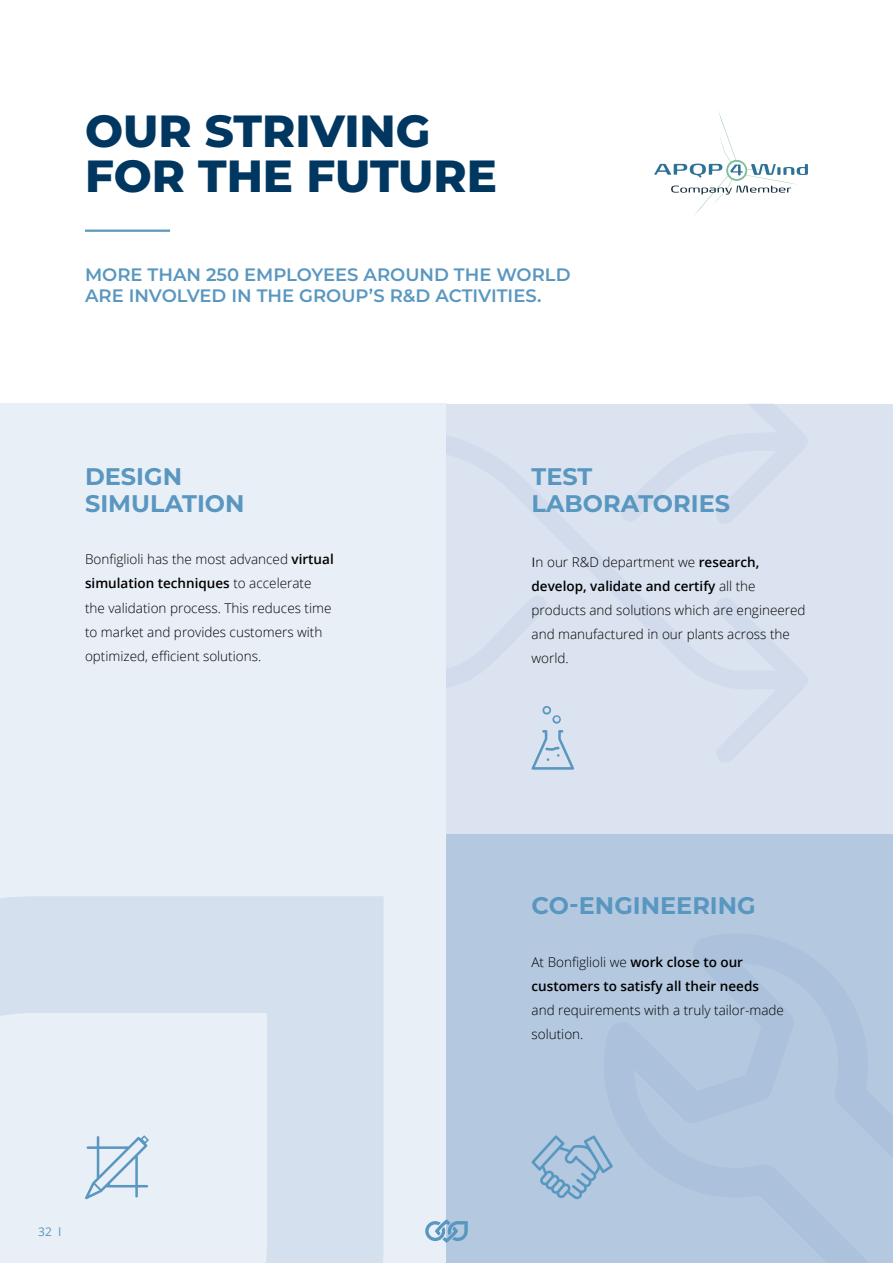
<style>
.page{position:relative;width:893px;height:1263px;background:#fff}
.page>*{position:absolute;margin:0;border:0;box-sizing:border-box;transform-origin:0 0}
.t1{font:800 45px/45px "Montserrat";color:#003761}
.t2{font:700 24px/27px "Montserrat";color:#5997c0}
.t3{font:600 18px/21px "Montserrat";color:#5997c0}
.t4{font:300 13.5px/24px "Open Sans";color:#000}
.t5{font:600 13.5px/24px "Open Sans";color:#000}
.t6{font:12px "Open Sans";color:#5997c0}
.s1{font-weight:600}
.s2{font-family:"Montserrat";font-weight:400}
.s3{font-weight:300}
</style>
<div class="page">
<div style="left:0;top:404px;width:446px;height:859px;background:#e9eff6"></div>
<svg style="left:0;top:896px;width:384px;height:367px;fill:#d4e0ed"></svg>
<div style="left:446px;top:833px;width:447px;height:430px;background:#b4c9e0"></div>
<div style="left:446px;top:404px;width:447px;height:429px;background:#dbe3f0"></div>
<hr style="left:892px;top:787px;width:1px;height:476px;background:#dbe3f0">
<hr style="left:85px;top:230px;width:85px;height:2px;background:#5997c0">
<svg style="left:531px;top:1135px;width:82px;height:64px"></svg>
<svg style="left:85px;top:1135px;width:64px;height:64px"></svg>
<svg style="left:531px;top:706px;width:43px;height:64px"></svg>
<svg style="left:654px;top:111px;width:154px;height:104px"></svg>
<svg style="left:425px;top:1219px;width:43px;height:24px"></svg>
<h1 class="t1" style="left:85px;top:106px;width:414px">OUR STRIVING<br>FOR THE FUTURE</h1>
<h3 class="t3" style="left:85px;top:263px;width:487px">MORE THAN 250 EMPLOYEES AROUND THE WORLD<br>ARE INVOLVED IN THE GROUP’S R&amp;D ACTIVITIES.</h3>
<h2 class="t2" style="left:85px;top:461px;width:161px">DESIGN<br>SIMULATION</h2>
<h2 class="t2" style="left:531px;top:461px;width:200px">TEST<br>LABORATORIES</h2>
<p class="t4" style="left:85px;top:547px;width:250px">Bonfiglioli has the most advanced <span class="s1">virtual simulation techniques</span> to accelerate the validation process. This reduces time to market and provides customers with optimized, efficient solutions.</p>
<p class="t4" style="left:531px;top:550px;width:276px"><span class="s2">I</span>n our R&amp;D department we <span class="s1">research, develop, validate and certify</span> all the products and solutions which are engineered and manufactured in our plants across the world.</p>
<p class="t6" style="left:38px;top:1223px;width:25px">32 I</p>
<h2 class="t2" style="left:531px;top:891px;width:226px">CO-ENGINEERING</h2>
<p class="t5" style="left:531px;top:950px;width:229px"><span class="s3">At Bonfiglioli we</span> work close to our customers to satisfy all their needs</p>
<p class="t4" style="left:531px;top:998px;width:254px">and requirements with a truly tailor-made solution.</p>
</div>
